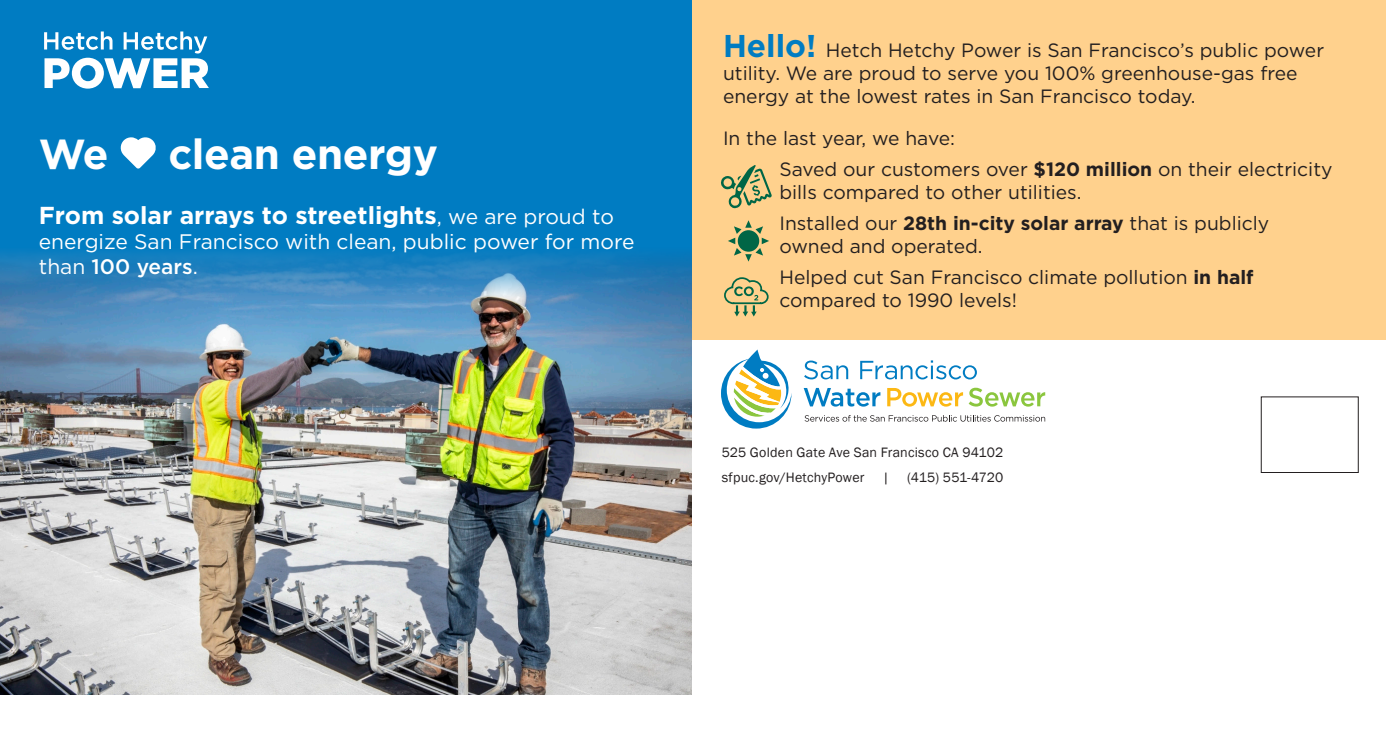
<style>
.page{position:relative;width:1386px;height:756px;background:#fff}
.page>*{position:absolute;margin:0;border:0;box-sizing:border-box;transform-origin:0 0}
.t1{font:700 42px "Gotham";letter-spacing:-.01em;color:#fff}
.t2{font:700 24.5px "Gotham";color:#fff}
.t3{font:21px/25.2px "Gotham";color:#fff}
.t4{font:19.25px/23.1px "Gotham";color:#231f20}
.t5{font:14px "Franklin Gothic";letter-spacing:.015em;color:#231f20}
.t6{font:14px "Franklin Gothic";letter-spacing:-.02em;color:#231f20}
.s1{font-weight:400;font-size:21px}
.s2{font-weight:500}
.s3{font-weight:700;font-size:31.5px;color:#007cc2}
.s4{font-weight:700}
</style>
<div class="page">
<div style="left:691px;top:0;width:695px;height:340px;background:#ffd18d"></div>
<div style="left:0;top:0;width:691px;height:756px;background:#007cc2"></div>
<img style="left:0;top:251px;width:691px;height:445px">
<div style="left:1261px;top:397px;width:97px;height:76px;border:1px solid #231f20"></div>
<svg style="left:120px;top:137px;width:36px;height:32px"></svg>
<svg style="left:721px;top:165px;width:51px;height:43px"></svg>
<svg style="left:724px;top:277px;width:45px;height:40px"></svg>
<div style="left:0;top:696px;width:831px;height:60px;background:#fff"></div>
<svg style="left:728px;top:220px;width:41px;height:42px"></svg>
<svg style="left:44px;top:32px;width:165px;height:57px"></svg>
<svg style="left:721px;top:350px;width:71px;height:79px"></svg>
<svg style="left:804px;top:361px;width:44px;height:18px"></svg>
<svg style="left:860px;top:360px;width:117px;height:19px"></svg>
<svg style="left:804px;top:388px;width:76px;height:19px"></svg>
<svg style="left:887px;top:388px;width:76px;height:19px"></svg>
<svg style="left:969px;top:388px;width:76px;height:19px"></svg>
<svg style="left:805px;top:415px;width:240px;height:7px"></svg>
<p class="t1" style="left:39px;top:126px;width:71px">We</p>
<p class="t1" style="left:168px;top:126px;width:271px">clean energy</p>
<p class="t2" style="left:39px;top:199px;width:577px">From solar arrays to streetlights<span class="s1">, we are proud to</span></p>
<p class="t3" style="left:39px;top:228px;width:597px">energize San Francisco with clean, public power for more than <span class="s2">100 years</span>.</p>
<p class="t4" style="left:723px;top:38px;width:603px"><span class="s3">Hello!</span> Hetch Hetchy Power is San Francisco’s public power utility. We are proud to serve you 100% greenhouse-gas free energy at the lowest rates in San Francisco today.</p>
<p class="t4" style="left:723px;top:126px;width:233px">In the last year, we have:</p>
<p class="t4" style="left:779px;top:157px;width:555px">Saved our customers over <span class="s4">$120 million</span> on their electricity bills compared to other utilities.</p>
<p class="t4" style="left:779px;top:212px;width:491px">Installed our <span class="s4">28th in-city solar array</span> that is publicly owned and operated.</p>
<p class="t4" style="left:779px;top:266px;width:476px">Helped cut San Francisco climate pollution <span class="s4">in half </span>compared to 1990 levels!</p>
<p class="t5" style="left:722px;top:444px;width:283px">525 Golden Gate Ave San Francisco CA 94102</p>
<p class="t5" style="left:722px;top:469px;width:144px">sfpuc.gov/HetchyPower</p>
<p class="t5" style="left:882px;top:469px;width:8px">|</p>
<p class="t6" style="left:907px;top:469px;width:98px">(415) 551-4720</p>
</div>
